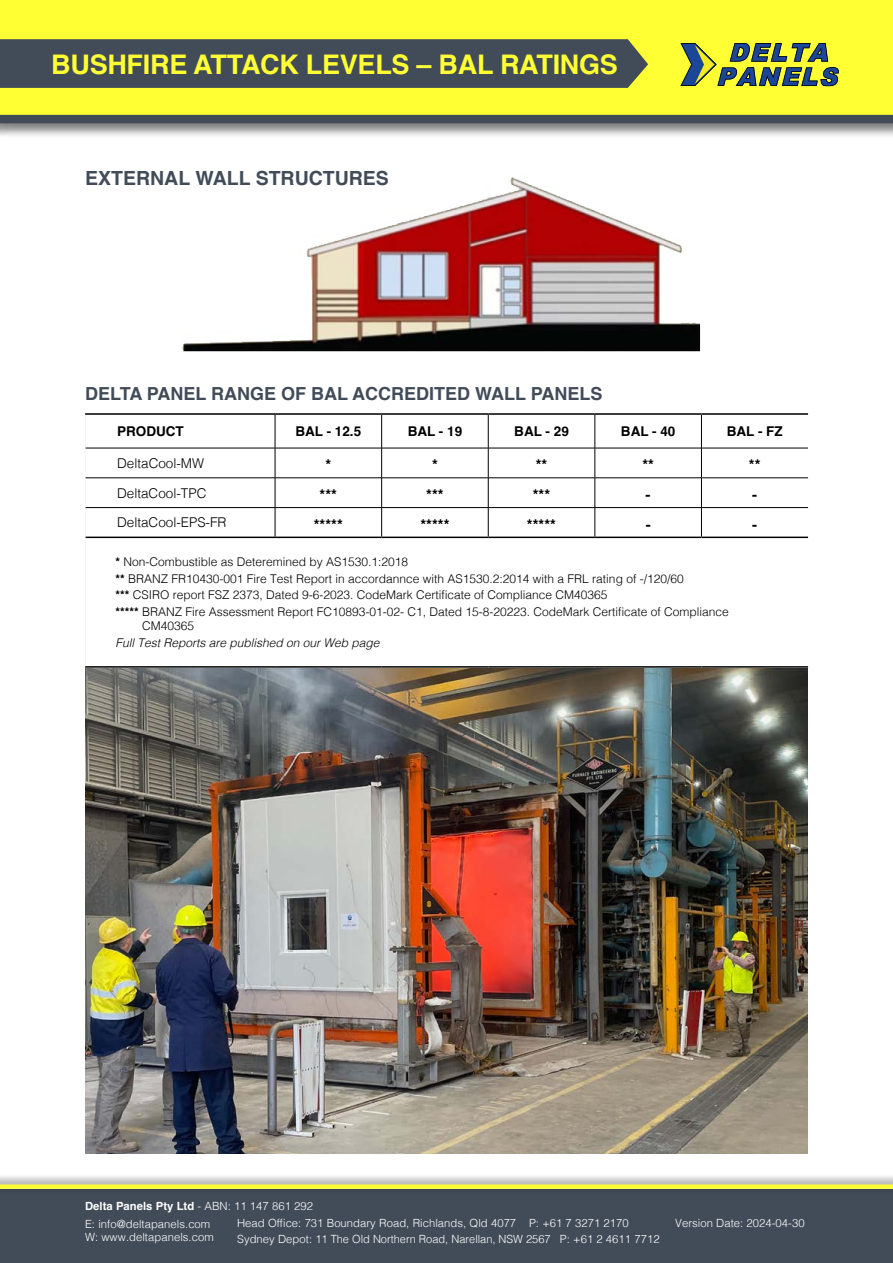
<style>
.page{position:relative;width:893px;height:1263px;background:#fff}
.page>*{position:absolute;margin:0;border:0;box-sizing:border-box;transform-origin:0 0}
.t1{font:700 27px "Helvetica";letter-spacing:-.01em;color:#ff3}
.t2{font:700 19.5px "Helvetica";color:#424c59}
.t3{font:700 18px "Helvetica";color:#424c59}
.t4{font:700 15px "Helvetica";color:#000}
.t5{font:300 13.5px "Helvetica";color:#000}
.t6{font:700 13.5px "Helvetica";color:#000}
.t7{font:300 12px/16.5px "Helvetica";color:#000}
.t8{font:italic 300 12px "Helvetica";color:#000}
.t9{font:300 11.25px/17.7px "Helvetica";letter-spacing:.005em;color:#fff}
.s1{font-weight:700}
</style>
<div class="page">
<div style="left:0;top:0;width:893px;height:139px;background:#000;opacity:.5"></div>
<div style="left:0;top:0;width:893px;height:121px;background:#ff3"></div>
<div style="left:0;top:115px;width:893px;height:8px;background:#424c59"></div>
<svg style="left:680px;top:43px;width:159px;height:43px"></svg>
<div style="left:0;top:39px;width:648px;height:49px;background:#424c59"></div>
<div style="left:0;top:1189px;width:893px;height:74px;background:#424c59"></div>
<div style="left:0;top:1173px;width:893px;height:21px;background:#000;opacity:.6"></div>
<div style="left:0;top:1184px;width:893px;height:5px;background:#ff3"></div>
<img style="left:0;top:126px;width:701px;height:226px">
<img style="left:85px;top:668px;width:723px;height:486px">
<svg style="left:85px;top:415px;width:723px;height:124px"></svg>
<hr style="left:381px;top:415px;width:1px;height:33px;background:#000">
<hr style="left:488px;top:415px;width:1px;height:33px;background:#000">
<hr style="left:595px;top:415px;width:1px;height:33px;background:#000">
<hr style="left:701px;top:415px;width:1px;height:33px;background:#000">
<hr style="left:381px;top:448px;width:1px;height:30px;background:#000">
<hr style="left:488px;top:448px;width:1px;height:30px;background:#000">
<hr style="left:595px;top:448px;width:1px;height:30px;background:#000">
<hr style="left:701px;top:448px;width:1px;height:30px;background:#000">
<hr style="left:275px;top:448px;width:107px;height:1px;background:#000">
<hr style="left:382px;top:448px;width:106px;height:1px;background:#000">
<hr style="left:488px;top:448px;width:107px;height:1px;background:#000">
<hr style="left:595px;top:448px;width:106px;height:1px;background:#000">
<hr style="left:701px;top:448px;width:107px;height:1px;background:#000">
<hr style="left:275px;top:477px;width:107px;height:1px;background:#000">
<hr style="left:382px;top:477px;width:106px;height:1px;background:#000">
<hr style="left:488px;top:477px;width:107px;height:1px;background:#000">
<hr style="left:595px;top:477px;width:106px;height:1px;background:#000">
<hr style="left:701px;top:477px;width:107px;height:1px;background:#000">
<hr style="left:275px;top:507px;width:107px;height:1px;background:#000">
<hr style="left:382px;top:507px;width:106px;height:1px;background:#000">
<svg style="left:381px;top:478px;width:1px;height:59px"></svg>
<hr style="left:488px;top:507px;width:107px;height:1px;background:#000">
<svg style="left:488px;top:478px;width:1px;height:59px"></svg>
<hr style="left:595px;top:507px;width:106px;height:1px;background:#000">
<svg style="left:595px;top:478px;width:1px;height:59px"></svg>
<hr style="left:701px;top:507px;width:107px;height:1px;background:#000">
<svg style="left:701px;top:478px;width:1px;height:59px"></svg>
<hr style="left:275px;top:537px;width:107px;height:1px;background:#000">
<hr style="left:382px;top:537px;width:106px;height:1px;background:#000">
<hr style="left:488px;top:537px;width:107px;height:1px;background:#000">
<hr style="left:595px;top:537px;width:106px;height:1px;background:#000">
<hr style="left:701px;top:537px;width:107px;height:1px;background:#000">
<hr style="left:275px;top:413px;width:107px;height:2px;background:#000">
<hr style="left:382px;top:413px;width:106px;height:2px;background:#000">
<hr style="left:488px;top:413px;width:107px;height:2px;background:#000">
<hr style="left:595px;top:413px;width:106px;height:2px;background:#000">
<hr style="left:701px;top:413px;width:107px;height:2px;background:#000">
<hr style="left:86px;top:448px;width:189px;height:1px;background:#000">
<hr style="left:86px;top:477px;width:189px;height:1px;background:#000">
<hr style="left:86px;top:507px;width:189px;height:1px;background:#000">
<hr style="left:85px;top:413px;width:190px;height:2px;background:#000">
<hr style="left:86px;top:537px;width:189px;height:1px;background:#000">
<hr style="left:275px;top:415px;width:1px;height:33px;background:#000">
<hr style="left:275px;top:448px;width:1px;height:30px;background:#000">
<svg style="left:275px;top:478px;width:1px;height:59px"></svg>
<hr style="left:85px;top:666px;width:190px;height:2px;background:#000">
<hr style="left:275px;top:666px;width:107px;height:2px;background:#000">
<hr style="left:382px;top:666px;width:106px;height:2px;background:#000">
<hr style="left:488px;top:666px;width:107px;height:2px;background:#000">
<hr style="left:595px;top:666px;width:106px;height:2px;background:#000">
<hr style="left:701px;top:666px;width:107px;height:2px;background:#000">
<h1 class="t1" style="left:51px;top:48px;width:568px">BUSHFIRE ATTACK LEVELS – BAL RATINGS</h1>
<h2 class="t2" style="left:85px;top:167px;width:305px">EXTERNAL WALL STRUCTURES</h2>
<h3 class="t3" style="left:85px;top:382px;width:519px">DELTA PANEL RANGE OF BAL ACCREDITED WALL PANELS</h3>
<p class="t6" style="left:117px;top:423px;width:68px">PRODUCT</p>
<p class="t6" style="left:295px;top:423px;width:67px">BAL - 12.5</p>
<p class="t6" style="left:408px;top:423px;width:56px">BAL - 19</p>
<p class="t6" style="left:514px;top:423px;width:56px">BAL - 29</p>
<p class="t6" style="left:621px;top:423px;width:56px">BAL - 40</p>
<p class="t6" style="left:727px;top:423px;width:58px">BAL - FZ</p>
<p class="t5" style="left:117px;top:451px;width:89px">DeltaCool-MW</p>
<p class="t4" style="left:325px;top:456px;width:7px">*</p>
<p class="t4" style="left:432px;top:456px;width:7px">*</p>
<p class="t4" style="left:536px;top:456px;width:13px">**</p>
<p class="t4" style="left:642px;top:456px;width:13px">**</p>
<p class="t4" style="left:749px;top:456px;width:13px">**</p>
<p class="t5" style="left:117px;top:481px;width:91px">DeltaCool-TPC</p>
<p class="t4" style="left:320px;top:485px;width:19px">***</p>
<p class="t4" style="left:426px;top:485px;width:19px">***</p>
<p class="t4" style="left:533px;top:485px;width:19px">***</p>
<p class="t4" style="left:646px;top:485px;width:6px">-</p>
<p class="t4" style="left:752px;top:485px;width:6px">-</p>
<p class="t5" style="left:117px;top:511px;width:111px">DeltaCool-EPS-FR</p>
<p class="t4" style="left:314px;top:515px;width:31px">*****</p>
<p class="t4" style="left:420px;top:515px;width:31px">*****</p>
<p class="t4" style="left:527px;top:515px;width:31px">*****</p>
<p class="t4" style="left:646px;top:515px;width:6px">-</p>
<p class="t4" style="left:752px;top:515px;width:6px">-</p>
<p class="t7" style="left:115px;top:553px;width:615px"><span class="s1">*</span> Non-Combustible as Deteremined by AS1530.1:2018<br><span class="s1">**</span> BRANZ FR10430-001 Fire Test Report in accordannce with AS1530.2:2014 with a FRL rating of -/120/60<br><span class="s1">***</span> CSIRO report FSZ 2373, Dated 9-6-2023. CodeMark Certificate of Compliance CM40365<br><span class="s1">*****</span> BRANZ Fire Assessment Report FC10893-01-02- C1, Dated 15-8-20223. CodeMark Certificate of Compliance</p>
<p class="t7" style="left:142px;top:617px;width:54px">CM40365</p>
<p class="t8" style="left:115px;top:632px;width:266px">Full Test Reports are published on our Web page</p>
<p class="t9" style="left:85px;top:1196px;width:230px"><span class="s1">Delta Panels Pty Ltd</span> - ABN: 11 147 861 292<br>E: info@deltapanels.com</p>
<p class="t9" style="left:85px;top:1228px;width:130px">W: www.deltapanels.com</p>
<p class="t9" style="left:237px;top:1214px;width:424px;line-height:16.2px">Head Office: 731 Boundary Road, Richlands, Qld 4077 P: +61 7 3271 2170<br>Sydney Depot: 11 The Old Northern Road, Narellan, NSW 2567 P: +61 2 4611 7712</p>
<p class="t9" style="left:675px;top:1213px;width:131px">Version Date: 2024-04-30</p>
</div>
